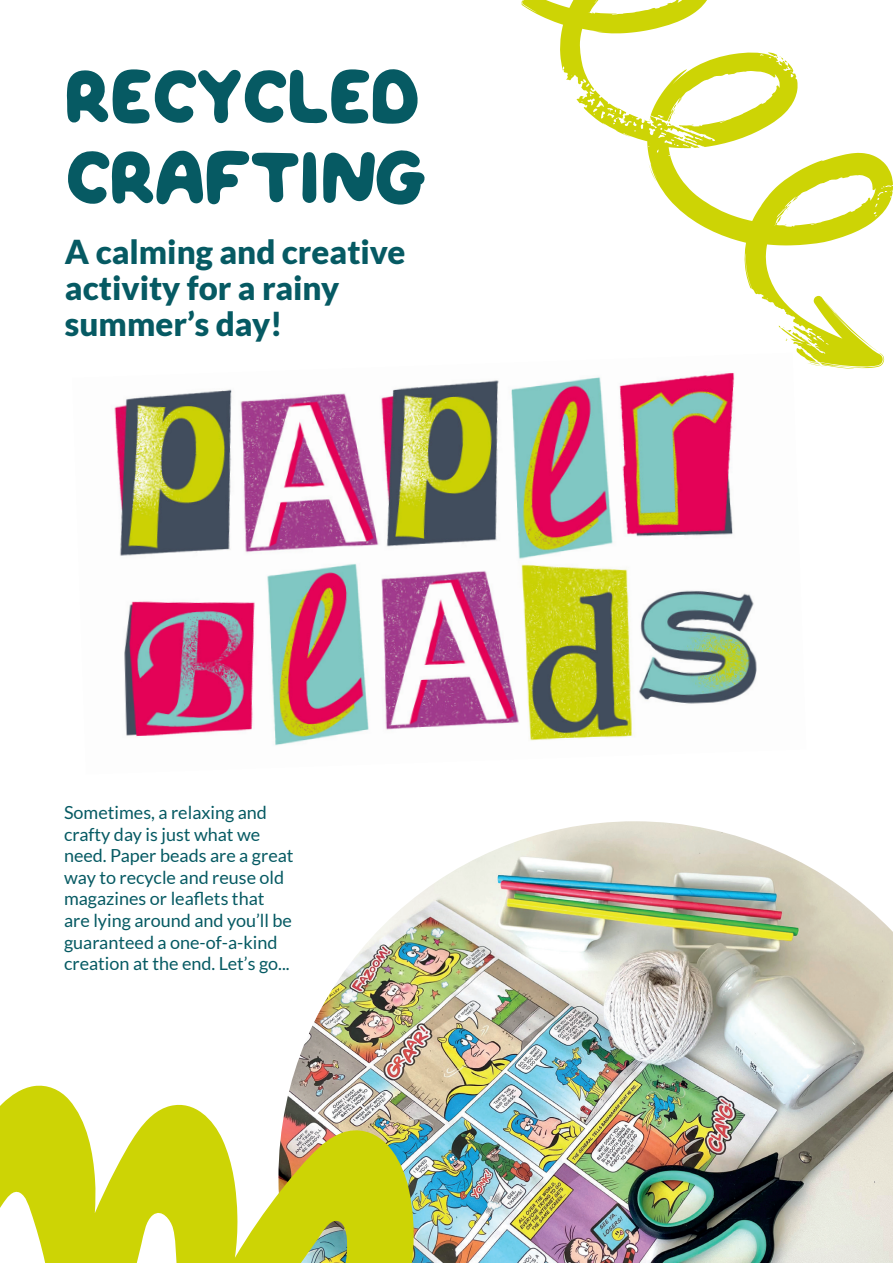
<style>
.page{position:relative;width:893px;height:1263px;background:#fff}
.page>*{position:absolute;margin:0;border:0;box-sizing:border-box;transform-origin:0 0}
.t1{font:75px "QUIRKYSPRING Regular";color:#065a63}
.t2{font:900 33px/36px "Lato";color:#065a63}
.t3{font:18px/21.6px "Lato";color:#065a63}
</style>
<div class="page">
<img style="left:114px;top:372px;width:643px;height:374px">
<img style="left:291px;top:821px;width:602px;height:442px">
<svg style="left:0;top:1084px;width:418px;height:179px;fill:#cdd405"></svg>
<svg style="left:521px;top:0;width:372px;height:360px"></svg>
<svg style="left:796px;top:348px;width:88px;height:21px"></svg>
<svg style="left:668px;top:122px;width:6px;height:4px"></svg>
<p class="t1" style="left:65px;top:40px;width:45px">RECYC</p>
<p class="t1" style="left:287px;top:40px;width:134px">LED</p>
<p class="t1" style="left:65px;top:121px;width:46px">CRAFTING</p>
<p class="t2" style="left:65px;top:233px;width:342px">A calming and creative activity for a rainy summer’s day!</p>
<p class="t3" style="left:64px;top:802px;width:231px">Sometimes, a relaxing and crafty day is just what we need. Paper beads are a great way to recycle and reuse old magazines or leaflets that are lying around and you’ll be guaranteed a one-of-a-kind creation at the end. Let’s go...</p>
</div>
